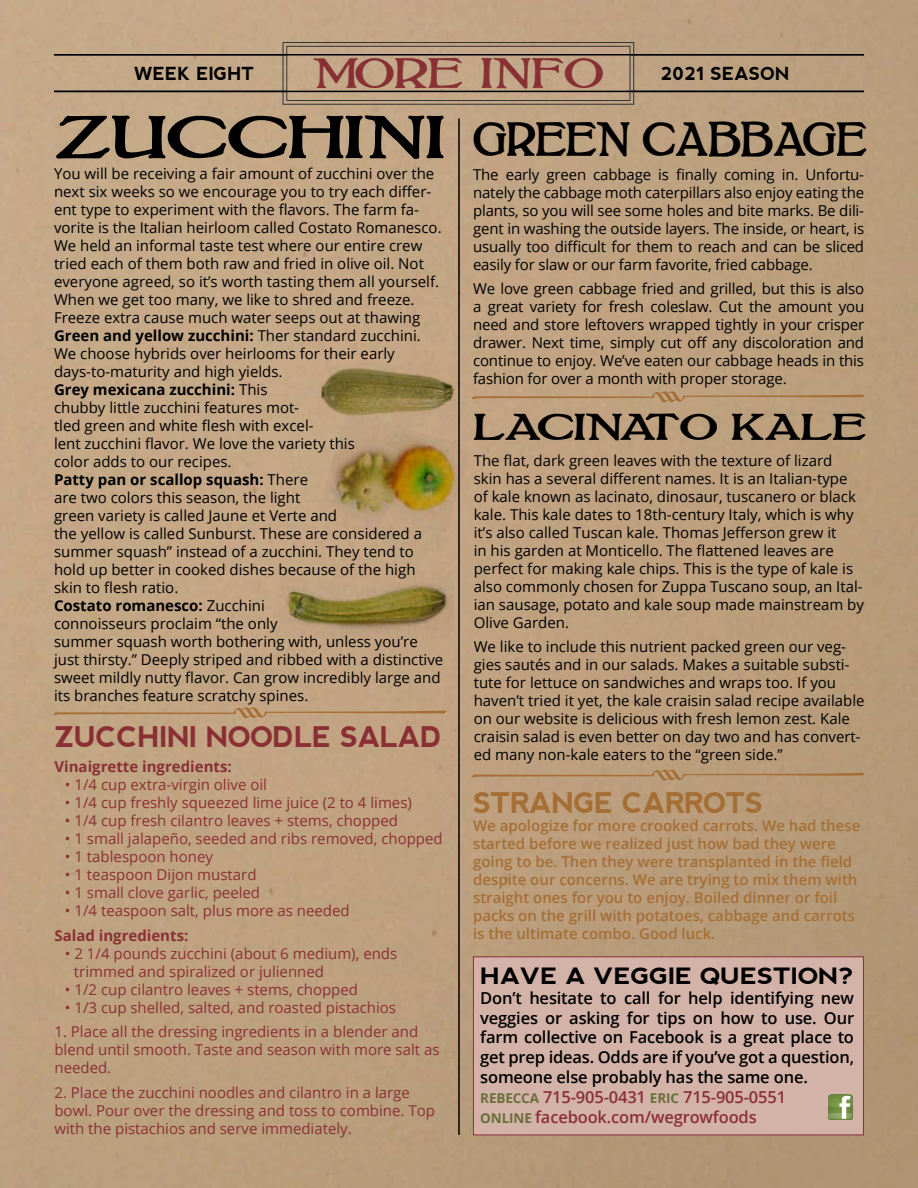
<style>
.page{position:relative;width:918px;height:1188px;background:#fff}
.page>*{position:absolute;margin:0;border:0;box-sizing:border-box;transform-origin:0 0}
.t1{font:700 51px "Bolton";color:#000;scale:1.11 1}
.t2{font:700 40.5px "Bolton";color:#000;scale:.76 1}
.t3{font:36px "Bolton";color:#8a3035;scale:1.23 1}
.t4{font:700 31.5px "Bolton";color:#000;scale:1.08 1}
.t5{font:700 28.5px "nevis";letter-spacing:-.025em;color:#8a3035}
.t6{font:700 28.5px "nevis";letter-spacing:-.025em;color:#a56e35}
.t7{font:700 22.5px "nevis";letter-spacing:-.01em;color:#000;scale:1.13 1}
.t8{font:700 18px "nevis";color:#000}
.t9{font:600 16.5px/19.8px "Open Sans";letter-spacing:-.01em;color:#000}
.t10{font:15px/18px "Open Sans";color:#000}
.t11{font:15px/18px "Open Sans";color:#8a3035}
.t12{font:600 15px/18px "Open Sans";color:#a56e35}
.t13{font:700 15px "Open Sans";color:#8a3035}
.s1{font-weight:700}
.s2{font-weight:700;font-size:13.5px;color:#686f39}
.s3{color:#8a3035}
</style>
<div class="page">
<img style="left:0;top:0;width:918px;height:1188px">
<svg style="left:282px;top:42px;width:352px;height:63px;background:#b69c80"></svg>
<img style="left:277px;top:571px;width:176px;height:67px">
<img style="left:316px;top:411px;width:155px;height:143px">
<hr style="left:458px;top:118px;width:2px;height:1017px;background:#000">
<hr style="left:54px;top:91px;width:810px;height:1px;background:#000">
<hr style="left:54px;top:54px;width:810px;height:2px;background:#000">
<div style="left:473px;top:956px;width:391px;height:179px;background:#d3b2a7;border:1px solid #8a3035"></div>
<svg style="left:828px;top:1094px;width:25px;height:25px"></svg>
<svg style="left:828px;top:1113px;width:24px;height:6px"></svg>
<svg style="left:472px;top:770px;width:392px;height:11px;background:#b6946f"></svg>
<svg style="left:472px;top:391px;width:392px;height:11px;background:#b99872"></svg>
<svg style="left:54px;top:707px;width:392px;height:11px;background:#bc9a75"></svg>
<img style="left:318px;top:363px;width:139px;height:57px">
<p class="t8" style="left:134px;top:64px;width:107px">Week EIGHT</p>
<h3 class="t3" style="left:313px;top:55px;width:238px">MORE INFO</h3>
<p class="t8" style="left:661px;top:64px;width:127px">2021 SEASON</p>
<h1 class="t1" style="left:55px;top:111px;width:353px">ZUCCHINI</h1>
<p class="t10" style="left:54px;top:164px;width:391px">You will be receiving a fair amount of zucchini over the next six weeks so we encourage you to try each differ&shy;ent type to experiment with the flavors. The farm fa&shy;vorite is the Italian heirloom called Costato Romanesco.<br>We held an informal taste test where our entire crew tried each of them both raw and fried in olive oil. Not everyone agreed, so it’s worth tasting them all yourself.<br>When we get too many, we like to shred and freeze.<br>Freeze extra cause much water seeps out at thawing <span class="s1">Green and yellow zucchini:</span> Ther standard zucchini.<br>We choose hybrids over heirlooms for their early days-to-maturity and high yields.<br><span class="s1">Grey mexicana zucchini:</span> This<br>chubby little zucchini features mot-<br>tled green and white flesh with excel-<br>lent zucchini flavor. We love the variety this<br>color adds to our recipes.<br><span class="s1">Patty pan or scallop squash:</span> There<br>are two colors this season, the light<br>green variety is called Jaune et Verte and<br>the yellow is called Sunburst. These are considered a summer squash” instead of a zucchini. They tend to hold up better in cooked dishes because of the high skin to flesh ratio.<br><span class="s1">Costato romanesco:</span> Zucchini<br>connoisseurs proclaim “the only<br>summer squash worth bothering with, unless you’re just thirsty.” Deeply striped and ribbed with a distinctive sweet mildly nutty flavor. Can grow incredibly large and its branches feature scratchy spines.</p>
<p class="t10" style="left:473px;top:165px;width:393px;text-align:justify">The early green cabbage is finally coming in. Unfortu&shy;nately the cabbage moth caterpillars also enjoy eating the plants, so you will see some holes and bite marks. Be dili&shy;gent in washing the outside layers. The inside, or heart, is usually too difficult for them to reach and can be sliced easily for slaw or our farm favorite, fried cabbage.</p>
<h2 class="t2" style="left:473px;top:118px;width:520px">GREEN CABBAGE</h2>
<p class="t10" style="left:473px;top:279px;width:393px;text-align:justify">We love green cabbage fried and grilled, but this is also a great variety for fresh coleslaw. Cut the amount you need and store leftovers wrapped tightly in your crisper drawer. Next time, simply cut off any discoloration and continue to enjoy. We’ve eaten our cabbage heads in this fashion for over a month with proper storage.</p>
<h3 class="t4" style="left:473px;top:411px;width:87px">LACIN</h3>
<h3 class="t4" style="left:620px;top:411px;width:230px">ATO KALE</h3>
<p class="t10" style="left:474px;top:451px;width:392px">The flat, dark green leaves with the texture of lizard skin has a several different names. It is an Italian-type of kale known as lacinato, dinosaur, tuscanero or black kale. This kale dates to 18th-century Italy, which is why it’s also called Tuscan kale. Thomas Jefferson grew it<br>in his garden at Monticello. The flattened leaves are perfect for making kale chips. This is the type of kale is also commonly chosen for Zuppa Tuscano soup, an Ital&shy;ian sausage, potato and kale soup made mainstream by Olive Garden.</p>
<p class="t10" style="left:474px;top:638px;width:392px">We like to include this nutrient packed green our veg&shy;gies sautés and in our salads. Makes a suitable substi&shy;tute for lettuce on sandwiches and wraps too. If you haven’t tried it yet, the kale craisin salad recipe available on our website is delicious with fresh lemon zest. Kale craisin salad is even better on day two and has convert&shy;ed many non-kale eaters to the “green side.”</p>
<h3 class="t6" style="left:473px;top:786px;width:292px">STRANGE CARROTS</h3>
<p class="t12" style="left:473px;top:816px;width:389px">We apologize for more crooked carrots. We had these started before we realized just how bad they were going to be. Then they were transplanted in the field despite our concerns. We are trying to mix them with straight ones for you to enjoy. Boiled dinner or foil packs on the grill with potatoes, cabbage and carrots is the ultimate combo. Good luck.</p>
<h3 class="t5" style="left:54px;top:721px;width:389px">ZUCCH INI NOODLE SALAD</h3>
<p class="t13" style="left:54px;top:756px;width:179px">Vinaigrette ingredients:</p>
<p class="t11" style="left:65px;top:775px;width:204px">• 1/4 cup extra-virgin olive oil</p>
<p class="t11" style="left:65px;top:793px;width:349px">• 1/4 cup freshly squeezed lime juice (2 to 4 limes)</p>
<p class="t11" style="left:65px;top:811px;width:335px">• 1/4 cup fresh cilantro leaves + stems, chopped</p>
<p class="t11" style="left:65px;top:829px;width:379px">• 1 small jalapeño, seeded and ribs removed, chopped</p>
<p class="t11" style="left:65px;top:847px;width:150px">• 1 tablespoon honey</p>
<p class="t11" style="left:65px;top:865px;width:193px">• 1 teaspoon Dijon mustard</p>
<p class="t11" style="left:65px;top:883px;width:197px">• 1 small clove garlic, peeled</p>
<p class="t11" style="left:65px;top:901px;width:286px">• 1/4 teaspoon salt, plus more as needed</p>
<p class="t13" style="left:54px;top:924px;width:135px">Salad ingredients:</p>
<p class="t11" style="left:74px;top:944px;width:325px;text-indent:-9px">• 2 1/4 pounds zucchini (about 6 medium), ends trimmed and spiralized or julienned</p>
<p class="t11" style="left:65px;top:980px;width:295px">• 1/2 cup cilantro leaves + stems, chopped</p>
<p class="t11" style="left:65px;top:998px;width:333px">• 1/3 cup shelled, salted, and roasted pistachios</p>
<p class="t11" style="left:54px;top:1022px;width:387px">1. Place all the dressing ingredients in a blender and blend until smooth. Taste and season with more salt as needed.</p>
<p class="t11" style="left:54px;top:1083px;width:382px">2. Place the zucchini noodles and cilantro in a large bowl. Pour over the dressing and toss to combine. Top with the pistachios and serve immediately.</p>
<h3 class="t7" style="left:480px;top:963px;width:332px">HAVE A VEGGIE QUESTION?</h3>
<p class="t9" style="left:480px;top:988px;width:375px">Don’t hesitate to call for help identifying new veggies or asking for tips on how to use. Our farm collective on Facebook is a great place to get prep ideas. Odds are if you’ve got a question, someone else probably has the same one.<br><span class="s2">REBECCA</span> <span class="s3">715-905-0431</span> <span class="s2">ERIC</span> <span class="s3">715-905-0551<br></span><span class="s2">ONLINE</span> <span class="s3">facebook.com/wegrowfoods</span></p>
</div>
